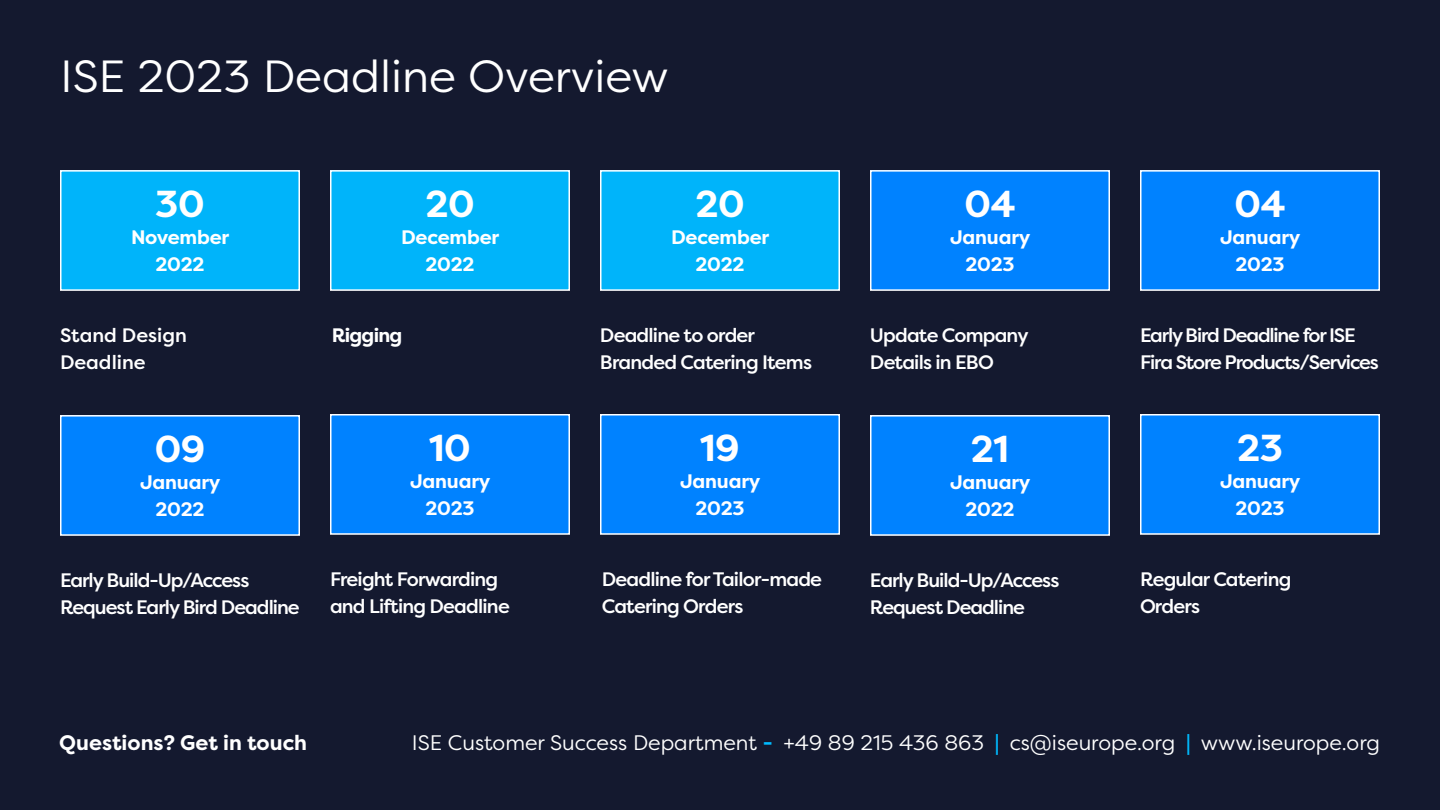
<style>
.page{position:relative;width:1440px;height:810px;background:#14192f}
.page>*{position:absolute;margin:0;border:0;box-sizing:border-box;transform-origin:0 0}
.t1{font:45px "Filson Pro";color:#fff}
.t2{font:700 37.5px "Filson Pro";letter-spacing:-.01em;color:#fff}
.t3{font:21px "Filson Pro";color:#fff}
.t4{font:700 21px "Filson Pro";color:#fff}
.t5{font:500 19.5px/27px "Filson Pro";letter-spacing:-.045em;color:#fff}
.t6{font:700 19.5px/27px "Filson Pro";letter-spacing:-.01em;color:#fff;text-align:center}
.t7{font:500 19.5px/27px "Filson Pro";color:#fff}
.t8{font:700 19.5px "Filson Pro";letter-spacing:-.04em;color:#fff}
.s1{font-weight:700;color:#0bf}
</style>
<div class="page">
<div style="left:1141px;top:415px;width:238px;height:119px;background:#0082ff"></div>
<div style="left:1140px;top:414px;width:240px;height:121px;border:2px solid #fff"></div>
<div style="left:601px;top:415px;width:238px;height:119px;background:#0082ff"></div>
<div style="left:600px;top:414px;width:240px;height:121px;border:2px solid #fff"></div>
<div style="left:331px;top:415px;width:238px;height:119px;background:#0082ff"></div>
<div style="left:330px;top:414px;width:240px;height:121px;border:2px solid #fff"></div>
<div style="left:1141px;top:171px;width:238px;height:119px;background:#0082ff"></div>
<div style="left:1140px;top:170px;width:240px;height:121px;border:2px solid #fff"></div>
<div style="left:871px;top:171px;width:238px;height:119px;background:#0082ff"></div>
<div style="left:870px;top:170px;width:240px;height:121px;border:2px solid #fff"></div>
<div style="left:601px;top:171px;width:238px;height:119px;background:#00b4fa"></div>
<div style="left:600px;top:170px;width:240px;height:121px;border:2px solid #fff"></div>
<div style="left:331px;top:171px;width:238px;height:119px;background:#00b4fa"></div>
<div style="left:330px;top:170px;width:240px;height:121px;border:2px solid #fff"></div>
<div style="left:61px;top:171px;width:238px;height:119px;background:#00b4fa"></div>
<div style="left:60px;top:170px;width:240px;height:121px;border:2px solid #fff"></div>
<div style="left:61px;top:416px;width:238px;height:119px;background:#0082ff"></div>
<div style="left:60px;top:415px;width:240px;height:121px;border:2px solid #fff"></div>
<div style="left:871px;top:416px;width:238px;height:119px;background:#0082ff"></div>
<div style="left:870px;top:415px;width:240px;height:121px;border:2px solid #fff"></div>
<h1 class="t1" style="left:60px;top:46px;width:610px">ISE 2023 Deadline Overview</h1>
<h2 class="t2" style="left:155px;top:180px;width:51px">30</h2>
<p class="t6" style="left:131px;top:224px;width:100px">November<br>2022</p>
<h2 class="t2" style="left:425px;top:180px;width:51px">20</h2>
<p class="t6" style="left:401px;top:224px;width:100px">December<br>2022</p>
<h2 class="t2" style="left:695px;top:180px;width:51px">20</h2>
<p class="t6" style="left:671px;top:224px;width:100px">December<br>2022</p>
<h2 class="t2" style="left:965px;top:180px;width:52px">04</h2>
<p class="t6" style="left:950px;top:224px;width:82px">January<br>2023</p>
<p class="t7" style="left:60px;top:321px;width:128px">Stand Design<br>Deadline</p>
<p class="t8" style="left:332px;top:323px;width:72px">Rigging</p>
<p class="t5" style="left:600px;top:321px;width:214px">Deadline to order<br>Branded Catering Items</p>
<p class="t5" style="left:870px;top:321px;width:160px">Update Company<br>Details in EBO</p>
<h2 class="t2" style="left:155px;top:425px;width:52px">09</h2>
<p class="t6" style="left:140px;top:469px;width:82px">January<br>2022</p>
<h2 class="t2" style="left:429px;top:424px;width:43px">10</h2>
<p class="t6" style="left:410px;top:467px;width:82px">January<br>2023</p>
<h2 class="t2" style="left:700px;top:424px;width:41px">19</h2>
<p class="t6" style="left:680px;top:467px;width:82px">January<br>2023</p>
<h2 class="t2" style="left:971px;top:425px;width:40px">21</h2>
<p class="t6" style="left:950px;top:469px;width:82px">January<br>2022</p>
<h2 class="t2" style="left:1235px;top:180px;width:52px">04</h2>
<p class="t6" style="left:1220px;top:224px;width:82px">January<br>2023</p>
<p class="t5" style="left:1140px;top:321px;width:240px">Early Bird Deadline for ISE<br>Fira Store Products/Services</p>
<h2 class="t2" style="left:1237px;top:424px;width:47px">23</h2>
<p class="t6" style="left:1220px;top:467px;width:82px">January<br>2023</p>
<p class="t5" style="left:330px;top:565px;width:181px">Freight Forwarding and Lifting Deadline</p>
<p class="t5" style="left:602px;top:565px;width:222px">Deadline for Tailor-made<br>Catering Orders</p>
<p class="t5" style="left:1140px;top:565px;width:153px">Regular Catering<br>Orders</p>
<p class="t5" style="left:60px;top:566px;width:241px">Early Build-Up/Access<br>Request Early Bird Deadline</p>
<p class="t5" style="left:870px;top:566px;width:191px">Early Build-Up/Access<br>Request Deadline</p>
<p class="t4" style="left:59px;top:729px;width:249px">Questions? Get in touch</p>
<p class="t3" style="left:412px;top:729px;width:970px">ISE Customer Success Department <span class="s1">-</span> +49 89 215 436 863 <span class="s1">|</span> cs@iseurope.org <span class="s1">|</span> www.iseurope.org</p>
</div>
